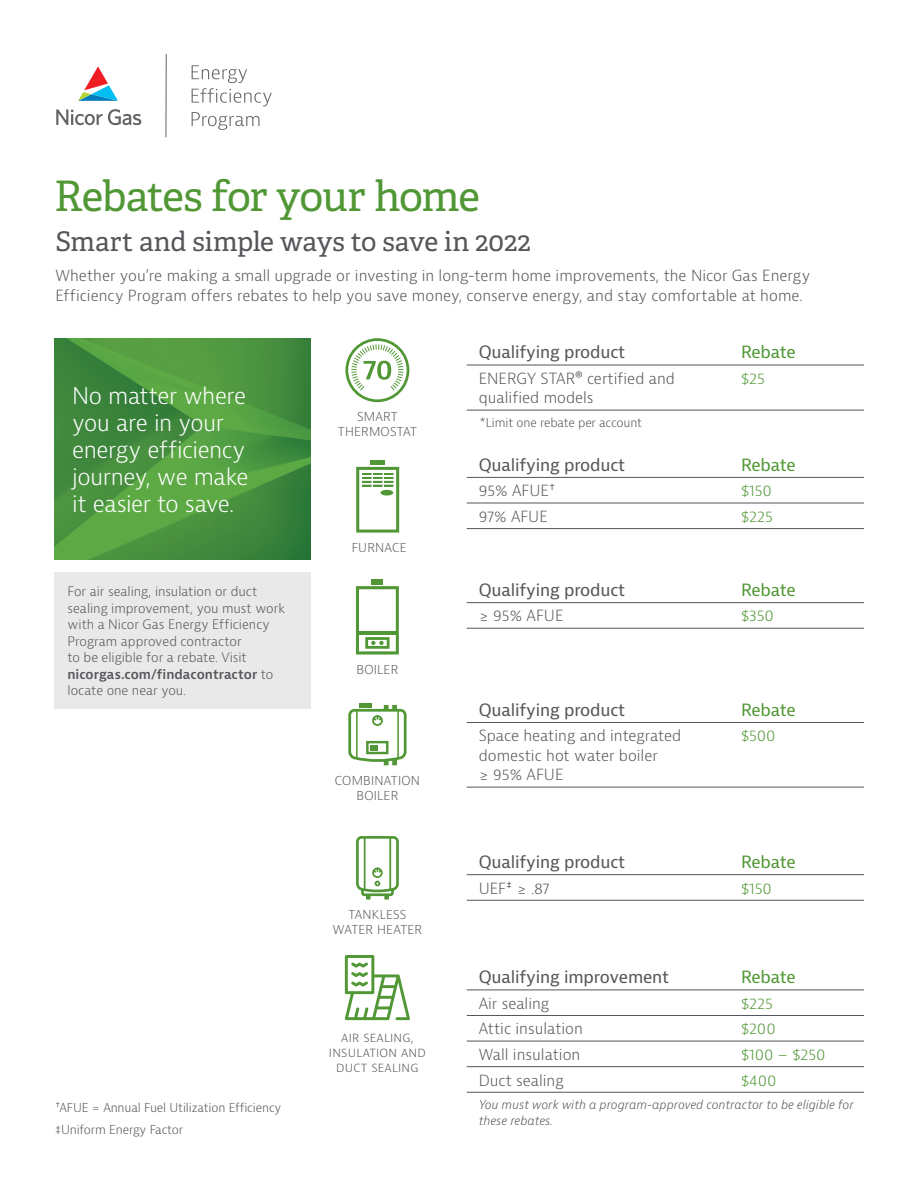
<style>
.page{position:relative;width:918px;height:1188px;background:#fff}
.page>*{position:absolute;margin:0;border:0;box-sizing:border-box;transform-origin:0 0}
.t1{font:42px "Adelle";letter-spacing:-.03em;color:#519735}
.t2{font:27px "Adelle";color:#54565a}
.t3{font:300 22.5px/27px "Bernina Sans";letter-spacing:-.02em;color:#fff}
.t4{font:16.5px "Bernina Sans";letter-spacing:-.01em;color:#54565a}
.t5{font:16.5px "Bernina Sans";letter-spacing:-.02em;color:#519735}
.t6{font:300 15px/19.5px "Bernina Sans";color:#54565a}
.t7{font:300 15px "Bernina Sans";letter-spacing:-.005em;color:#519735}
.t8{font:300 12.75px/16.5px "Bernina Sans";letter-spacing:-.005em;color:#54565a}
.t9{font:300 12px/15px "Bernina Sans";letter-spacing:-.01em;color:#54565a;text-align:center}
.t10{font:italic 300 12px/16.5px "Bernina Sans";color:#54565a}
.t11{font:300 12px/15px "Bernina Sans";letter-spacing:.02em;color:#54565a;text-align:center}
.s1{font-weight:600}
</style>
<div class="page">
<img style="left:54px;top:338px;width:257px;height:221px">
<hr style="left:467px;top:365px;width:262px;height:1px;background:#54565a">
<hr style="left:729px;top:365px;width:135px;height:1px;background:#54565a">
<hr style="left:467px;top:410px;width:262px;height:1px;background:#54565a">
<hr style="left:729px;top:410px;width:135px;height:1px;background:#54565a">
<hr style="left:467px;top:528px;width:262px;height:1px;background:#54565a">
<hr style="left:729px;top:528px;width:135px;height:1px;background:#54565a">
<hr style="left:467px;top:628px;width:262px;height:1px;background:#54565a">
<hr style="left:729px;top:628px;width:135px;height:1px;background:#54565a">
<hr style="left:467px;top:787px;width:262px;height:1px;background:#54565a">
<hr style="left:729px;top:787px;width:135px;height:1px;background:#54565a">
<hr style="left:467px;top:602px;width:262px;height:1px;background:#54565a">
<hr style="left:729px;top:602px;width:135px;height:1px;background:#54565a">
<hr style="left:467px;top:722px;width:262px;height:1px;background:#54565a">
<hr style="left:729px;top:722px;width:135px;height:1px;background:#54565a">
<hr style="left:467px;top:874px;width:262px;height:1px;background:#54565a">
<hr style="left:729px;top:874px;width:135px;height:1px;background:#54565a">
<hr style="left:467px;top:900px;width:262px;height:1px;background:#54565a">
<hr style="left:729px;top:900px;width:135px;height:1px;background:#54565a">
<hr style="left:467px;top:477px;width:262px;height:1px;background:#54565a">
<hr style="left:729px;top:477px;width:135px;height:1px;background:#54565a">
<hr style="left:467px;top:503px;width:262px;height:1px;background:#54565a">
<hr style="left:729px;top:503px;width:135px;height:1px;background:#54565a">
<hr style="left:467px;top:990px;width:262px;height:1px;background:#54565a">
<hr style="left:729px;top:990px;width:135px;height:1px;background:#54565a">
<hr style="left:467px;top:1015px;width:262px;height:1px;background:#54565a">
<hr style="left:729px;top:1015px;width:135px;height:1px;background:#54565a">
<hr style="left:467px;top:1041px;width:262px;height:1px;background:#54565a">
<hr style="left:729px;top:1041px;width:135px;height:1px;background:#54565a">
<hr style="left:467px;top:1066px;width:262px;height:1px;background:#54565a">
<hr style="left:729px;top:1066px;width:135px;height:1px;background:#54565a">
<hr style="left:467px;top:1092px;width:262px;height:1px;background:#54565a">
<hr style="left:729px;top:1092px;width:135px;height:1px;background:#54565a">
<svg style="left:356px;top:586px;width:43px;height:69px"></svg>
<div style="left:372px;top:579px;width:11px;height:6px;background:#519735"></div>
<svg style="left:192px;top:65px;width:80px;height:41px"></svg>
<svg style="left:192px;top:112px;width:67px;height:18px"></svg>
<hr style="left:165px;top:54px;width:2px;height:83px;background:#636366">
<svg style="left:78px;top:66px;width:40px;height:35px"></svg>
<svg style="left:56px;top:109px;width:85px;height:16px"></svg>
<svg style="left:345px;top:955px;width:65px;height:65px"></svg>
<svg style="left:345px;top:338px;width:64px;height:64px"></svg>
<div style="left:54px;top:572px;width:257px;height:137px;background:#e9e9ea"></div>
<div style="left:371px;top:460px;width:14px;height:5px;background:#519735"></div>
<svg style="left:356px;top:467px;width:43px;height:66px"></svg>
<svg style="left:356px;top:836px;width:43px;height:64px"></svg>
<svg style="left:348px;top:705px;width:59px;height:60px"></svg>
<div style="left:366px;top:741px;width:22px;height:13px;border:2px solid #519735"></div>
<div style="left:370px;top:745px;width:7px;height:6px;background:#519735"></div>
<div style="left:360px;top:703px;width:12px;height:5px;background:#519735"></div>
<h1 class="t1" style="left:54px;top:170px;width:428px">Rebates for your home</h1>
<h2 class="t2" style="left:55px;top:225px;width:477px">Smart and simple ways to save in 2022</h2>
<p class="t6" style="left:55px;top:266px;width:756px">Whether you’re making a small upgrade or investing in long-term home improvements, the Nicor Gas Energy<br>Efficiency Program offers rebates to help you save money, conserve energy, and stay comfortable at home.</p>
<h3 class="t3" style="left:72px;top:383px;width:178px">No matter where you are in your energy efficiency journey, we make it easier to save.</h3>
<p class="t8" style="left:68px;top:583px;width:219px">For air sealing, insulation or duct sealing improvement, you must work with a Nicor Gas Energy Efficiency<br>Program approved contractor<br>to be eligible for a rebate. Visit <span class="s1">nicorgas.com/findacontractor</span> to locate one near you.</p>
<p class="t9" style="left:55px;top:1097px;width:228px;line-height:21.8px;text-align:left">†AFUE = Annual Fuel Utilization Efficiency ‡Uniform Energy Factor</p>
<p class="t9" style="left:338px;top:409px;width:80px">SMART<br>THERMOSTAT</p>
<p class="t9" style="left:352px;top:540px;width:56px">FURNACE</p>
<p class="t9" style="left:357px;top:662px;width:43px">BOILER</p>
<p class="t11" style="left:335px;top:774px;width:87px">COMBINATION<br>BOILER</p>
<p class="t9" style="left:333px;top:908px;width:91px">TANKLESS<br>WATER HEATER</p>
<p class="t11" style="left:329px;top:1030px;width:98px">AIR SEALING,<br>INSULATION AND<br>DUCT SEALING</p>
<p class="t4" style="left:479px;top:341px;width:148px">Qualifying product</p>
<p class="t5" style="left:741px;top:341px;width:56px">Rebate</p>
<p class="t6" style="left:479px;top:369px;width:198px">ENERGY STAR® certified and qualified models</p>
<p class="t7" style="left:741px;top:368px;width:25px">$25</p>
<p class="t9" style="left:480px;top:415px;width:164px">*Limit one rebate per account</p>
<p class="t4" style="left:479px;top:454px;width:148px">Qualifying product</p>
<p class="t5" style="left:741px;top:454px;width:56px">Rebate</p>
<p class="t6" style="left:479px;top:481px;width:79px">95% AFUE†</p>
<p class="t7" style="left:741px;top:481px;width:32px">$150</p>
<p class="t6" style="left:479px;top:507px;width:71px">97% AFUE</p>
<p class="t7" style="left:741px;top:506px;width:33px">$225</p>
<p class="t4" style="left:479px;top:579px;width:148px">Qualifying product</p>
<p class="t5" style="left:741px;top:579px;width:56px">Rebate</p>
<p class="t6" style="left:479px;top:607px;width:86px">≥ 95% AFUE</p>
<p class="t7" style="left:741px;top:606px;width:34px">$350</p>
<p class="t4" style="left:479px;top:699px;width:148px">Qualifying product</p>
<p class="t5" style="left:741px;top:699px;width:56px">Rebate</p>
<p class="t6" style="left:479px;top:726px;width:204px">Space heating and integrated domestic hot water boiler<br>≥ 95% AFUE</p>
<p class="t7" style="left:741px;top:726px;width:36px">$500</p>
<p class="t4" style="left:479px;top:851px;width:148px">Qualifying product</p>
<p class="t5" style="left:741px;top:851px;width:56px">Rebate</p>
<p class="t6" style="left:479px;top:879px;width:73px">UEF‡ ≥ .87</p>
<p class="t7" style="left:741px;top:878px;width:32px">$150</p>
<p class="t4" style="left:479px;top:966px;width:192px">Qualifying improvement</p>
<p class="t5" style="left:741px;top:966px;width:56px">Rebate</p>
<p class="t6" style="left:479px;top:994px;width:72px">Air sealing</p>
<p class="t7" style="left:741px;top:993px;width:33px">$225</p>
<p class="t6" style="left:479px;top:1019px;width:106px">Attic insulation</p>
<p class="t7" style="left:741px;top:1019px;width:36px">$200</p>
<p class="t6" style="left:479px;top:1045px;width:103px">Wall insulation</p>
<p class="t7" style="left:741px;top:1045px;width:86px">$100 – $250</p>
<p class="t6" style="left:479px;top:1071px;width:86px">Duct sealing</p>
<p class="t7" style="left:741px;top:1070px;width:37px">$400</p>
<p class="t10" style="left:479px;top:1096px;width:377px">You must work with a program-approved contractor to be eligible for these rebates.</p>
</div>
